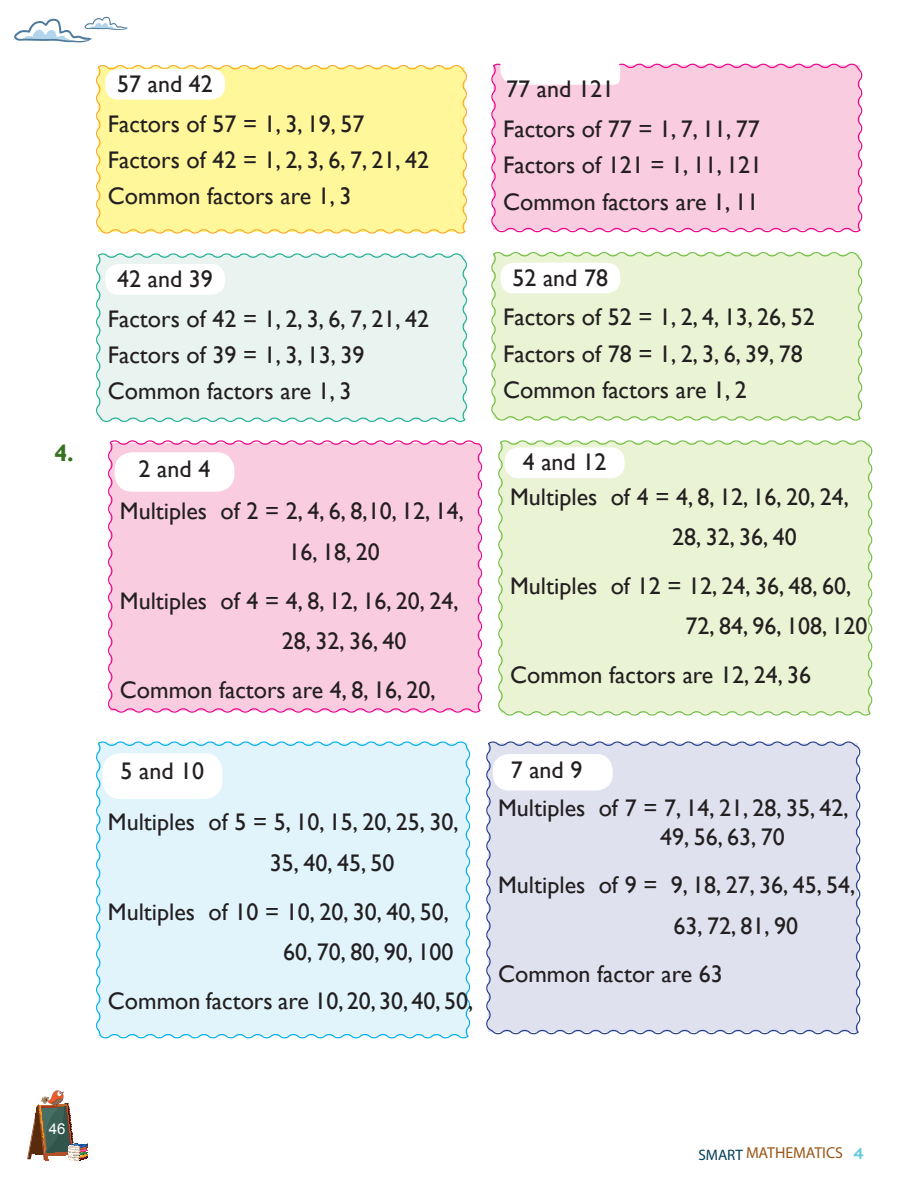
<style>
.page{position:relative;width:918px;height:1188px;background:#fff}
.page>*{position:absolute;margin:0;border:0;box-sizing:border-box;transform-origin:0 0}
.t1{font:24px/36.3px "Gill Sans";color:#231f20}
.t2{font:700 24px "Gill Sans";color:#397123}
.t3{font:15.9px "Myriad Pro";color:#9c5617}
.t4{font:15px "Arial";color:#fff}
.s1{font-family:"Vanilla Extract";font-size:12.6px;color:#6cccdc}
</style>
<div class="page">
<svg style="left:14px;top:17px;width:114px;height:26px"></svg>
<svg style="left:27px;top:1090px;width:61px;height:71px"></svg>
<div style="left:96px;top:65px;width:371px;height:169px;background:#fff79a"></div>
<svg style="left:105px;top:69px;width:120px;height:31px"></svg>
<div style="left:96px;top:253px;width:371px;height:169px;background:#e9f3f0"></div>
<svg style="left:105px;top:264px;width:120px;height:31px"></svg>
<div style="left:491px;top:63px;width:372px;height:170px;background:#f9ccdf"></div>
<svg style="left:500px;top:63px;width:120px;height:22px"></svg>
<div style="left:491px;top:252px;width:372px;height:169px;background:#eaf3d4"></div>
<svg style="left:500px;top:263px;width:120px;height:30px"></svg>
<div style="left:108px;top:440px;width:375px;height:273px;background:#f9ccdf"></div>
<div style="left:115px;top:452px;width:119px;height:40px;background:#fff;border-radius:18px"></div>
<div style="left:498px;top:440px;width:375px;height:276px;background:#eaf3d4"></div>
<div style="left:505px;top:447px;width:120px;height:31px;background:#fff;border-radius:14px"></div>
<div style="left:96px;top:741px;width:375px;height:298px;background:#e1f4fc"></div>
<div style="left:103px;top:753px;width:119px;height:46px;background:#fff;border-radius:18px"></div>
<div style="left:486px;top:741px;width:375px;height:294px;background:#e0e1ee"></div>
<div style="left:493px;top:754px;width:120px;height:37px;background:#fff;border-radius:16px"></div>
<p class="t2" style="left:54px;top:438px;width:21px">4.</p>
<p class="t1" style="left:117px;top:66px;width:97px">57 and 42</p>
<p class="t1" style="left:108px;top:106px;width:323px">Factors of 57 = 1, 3, 19, 57<br>Factors of 42 = 1, 2, 3, 6, 7, 21, 42<br>Common factors are 1, 3</p>
<p class="t1" style="left:117px;top:261px;width:97px">42 and 39</p>
<p class="t1" style="left:108px;top:301px;width:323px">Factors of 42 = 1, 2, 3, 6, 7, 21, 42<br>Factors of 39 = 1, 3, 13, 39<br>Common factors are 1, 3</p>
<p class="t1" style="left:139px;top:451px;width:73px">2 and 4</p>
<p class="t1" style="left:289px;top:491px;width:177px;line-height:40.8px;text-indent:-169px">Multiples of 2 = 2, 4, 6, 8,10, 12, 14,<br>16, 18, 20</p>
<p class="t1" style="left:282px;top:581px;width:178px;line-height:40.8px;text-indent:-162px">Multiples of 4 = 4, 8, 12, 16, 20, 24,<br>28, 32, 36, 40</p>
<p class="t1" style="left:120px;top:672px;width:317px">Common factors are 4, 8, 16, 20,</p>
<p class="t1" style="left:120px;top:754px;width:85px">5 and 10</p>
<p class="t1" style="left:270px;top:802px;width:190px;line-height:40.8px;text-indent:-162px">Multiples of 5 = 5, 10, 15, 20, 25, 30,<br>35, 40, 45, 50</p>
<p class="t1" style="left:108px;top:892px;width:347px;line-height:40.8px;text-align:right">Multiples of 10 = 10, 20, 30, 40, 50,<br>60, 70, 80, 90, 100</p>
<p class="t1" style="left:108px;top:983px;width:367px">Common factors are 10, 20, 30, 40, 50,</p>
<p class="t1" style="left:506px;top:71px;width:109px">77 and 121</p>
<p class="t1" style="left:503px;top:111px;width:260px;text-align:justify">Factors of 77 = 1, 7, 11, 77<br>Factors of 121 = 1, 11, 121<br>Common factors are 1, 11</p>
<p class="t1" style="left:512px;top:260px;width:97px">52 and 78</p>
<p class="t1" style="left:503px;top:300px;width:313px">Factors of 52 = 1, 2, 4, 13, 26, 52<br>Factors of 78 = 1, 2, 3, 6, 39, 78<br>Common factors are 1, 2</p>
<p class="t1" style="left:523px;top:445px;width:85px">4 and 12</p>
<p class="t1" style="left:672px;top:476px;width:178px;line-height:40.8px;text-indent:-162px">Multiples of 4 = 4, 8, 12, 16, 20, 24,<br>28, 32, 36, 40</p>
<p class="t1" style="left:686px;top:566px;width:184px;line-height:40.8px;text-indent:-175px">Multiples of 12 = 12, 24, 36, 48, 60,<br>72, 84, 96, 108, 120</p>
<p class="t1" style="left:510px;top:657px;width:303px">Common factors are 12, 24, 36</p>
<p class="t1" style="left:511px;top:752px;width:73px">7 and 9</p>
<p class="t1" style="left:660px;top:794px;width:190px;line-height:28.8px;text-indent:-162px">Multiples of 7 = 7, 14, 21, 28, 35, 42,<br>49, 56, 63, 70</p>
<p class="t1" style="left:674px;top:865px;width:184px;line-height:40.8px;text-indent:-175px">Multiples of 9 = 9, 18, 27, 36, 45, 54,<br>63, 72, 81, 90</p>
<p class="t1" style="left:498px;top:956px;width:226px">Common factor are 63</p>
<p class="t4" style="left:49px;top:1119px;width:18px">46</p>
<p class="t3" style="left:698px;top:1143px;width:167px"><sub>SMART</sub> MATHEMATICS <span class="s1">4</span></p>
</div>
